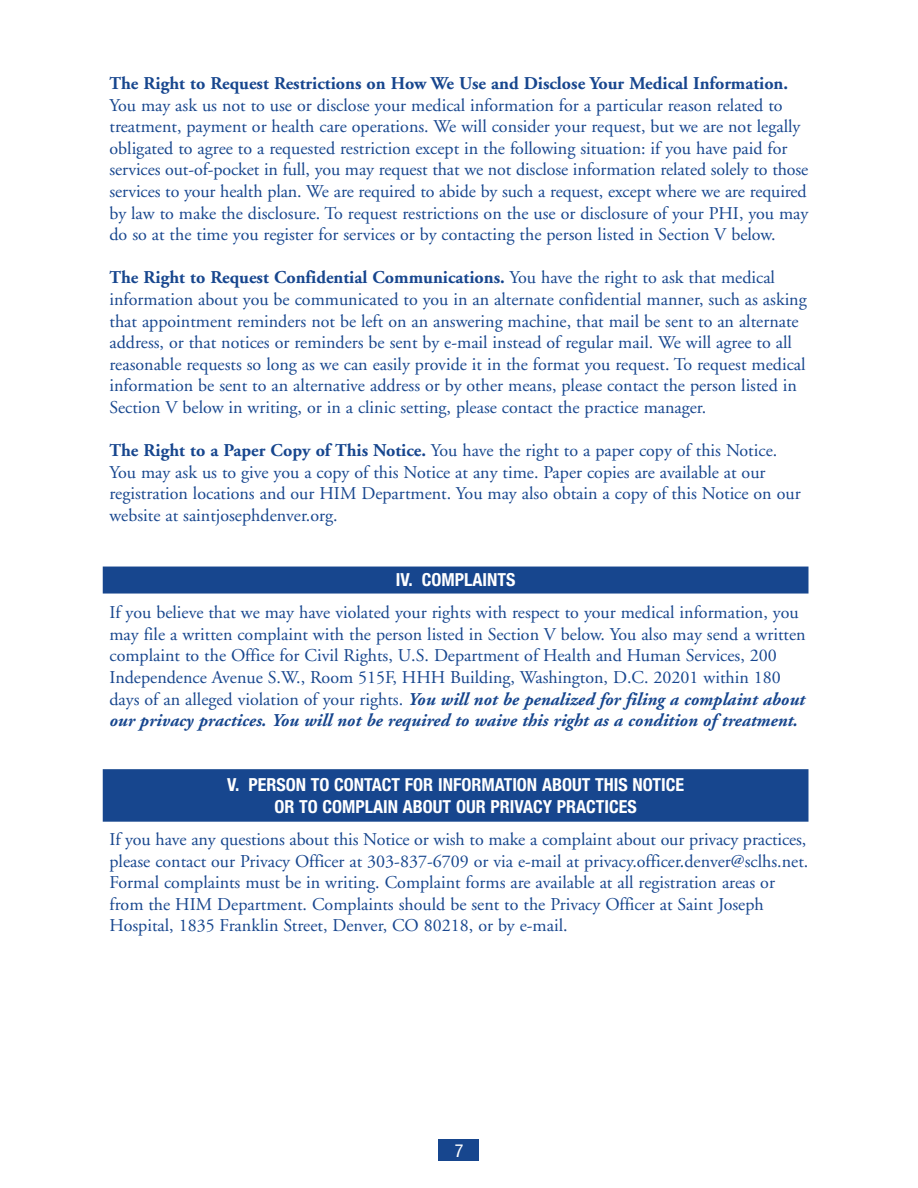
<style>
.page{position:relative;width:918px;height:1188px;background:#fff}
.page>*{position:absolute;margin:0;border:0;box-sizing:border-box;transform-origin:0 0}
.t1{font:18px/21.6px "Adobe Garamond";color:#17468e}
.t2{font:700 condensed 18px/21.6px "Helvetica Neue";color:#fff;text-align:center}
.t3{font:700 18px "Adobe Garamond";color:#17468e}
.t4{font:condensed 18px "Helvetica Neue";color:#fff}
.s1{font-weight:700}
.s2{font-weight:700;font-style:italic}
</style>
<div class="page">
<div style="left:103px;top:567px;width:705px;height:27px;background:#17468e"></div>
<div style="left:103px;top:769px;width:705px;height:53px;background:#17468e"></div>
<div style="left:439px;top:1140px;width:40px;height:21px;background:#17468e"></div>
<p class="t3" style="left:110px;top:73px;width:680px">The Right to Request Restrictions on How We Use and Disclose Your Medical Information.</p>
<p class="t1" style="left:110px;top:94px;width:700px">You may ask us not to use or disclose your medical information for a particular reason related to treatment, payment or health care operations. We will consider your request, but we are not legally obligated to agree to a requested restriction except in the following situation: if you have paid for services out-of-pocket in full, you may request that we not disclose information related solely to those services to your health plan. We are required to abide by such a request, except where we are required by law to make the disclosure. To request restrictions on the use or disclosure of your PHI, you may do so at the time you register for services or by contacting the person listed in Section V below.</p>
<p class="t1" style="left:110px;top:267px;width:699px"><span class="s1">The Right to Request Confidential Communications.</span> You have the right to ask that medical information about you be communicated to you in an alternate confidential manner, such as asking that appointment reminders not be left on an answering machine, that mail be sent to an alternate address, or that notices or reminders be sent by e-mail instead of regular mail. We will agree to all reasonable requests so long as we can easily provide it in the format you request. To request medical information be sent to an alternative address or by other means, please contact the person listed in Section V below in writing, or in a clinic setting, please contact the practice manager.</p>
<p class="t1" style="left:110px;top:440px;width:693px"><span class="s1">The Right to a Paper Copy of This Notice.</span> You have the right to a paper copy of this Notice.<br>You may ask us to give you a copy of this Notice at any time. Paper copies are available at our registration locations and our HIM Department. You may also obtain a copy of this Notice on our website at saintjosephdenver.org.</p>
<p class="t2" style="left:396px;top:568px;width:121px">IV. COMPLAINTS</p>
<p class="t1" style="left:110px;top:602px;width:698px">If you believe that we may have violated your rights with respect to your medical information, you may file a written complaint with the person listed in Section V below. You also may send a written complaint to the Office for Civil Rights, U.S. Department of Health and Human Services, 200<br>Independence Avenue S.W., Room 515F, HHH Building, Washington, D.C. 20201 within 180 days of an alleged violation of your rights. <span class="s2">You will not be penalized for filing a complaint about our privacy practices. You will not be required to waive this right as a condition of treatment.</span></p>
<p class="t2" style="left:227px;top:773px;width:458px">V. PERSON TO CONTACT FOR INFORMATION ABOUT THIS NOTICE<br>OR TO COMPLAIN ABOUT OUR PRIVACY PRACTICES</p>
<p class="t1" style="left:110px;top:829px;width:700px">If you have any questions about this Notice or wish to make a complaint about our privacy practices, please contact our Privacy Officer at 303-837-6709 or via e-mail at privacy.officer.denver@sclhs.net.<br>Formal complaints must be in writing. Complaint forms are available at all registration areas or from the HIM Department. Complaints should be sent to the Privacy Officer at Saint Joseph Hospital, 1835 Franklin Street, Denver, CO 80218, or by e-mail.</p>
<p class="t4" style="left:455px;top:1141px;width:10px">7</p>
</div>
